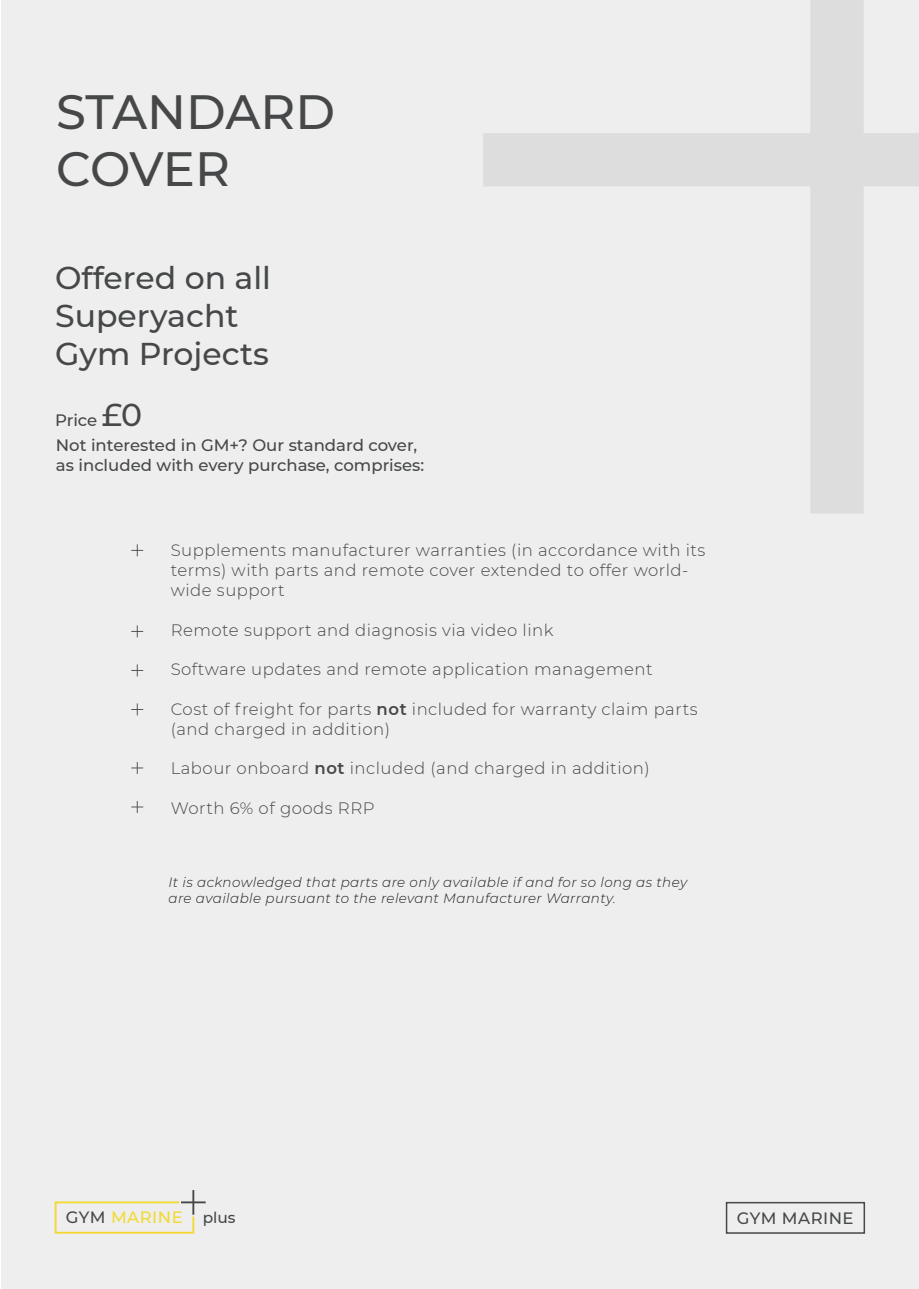
<style>
.page{position:relative;width:919px;height:1289px;background:#fff}
.page>*{position:absolute;margin:0;border:0;box-sizing:border-box;transform-origin:0 0}
.t1{font:500 48px/57.6px "Montserrat";letter-spacing:-.01em;color:#454749}
.t2{font:500 31.5px/37.8px "Montserrat";color:#454749}
.t3{font:300 16.5px/19.8px "Montserrat";letter-spacing:.03em;color:#454749}
.t4{font:500 16.5px/19.8px "Montserrat";color:#454749}
.t5{font:500 16.5px "Montserrat";letter-spacing:.03em;color:#f4d933}
.t6{font:500 16.5px "Montserrat";letter-spacing:.03em;color:#464849}
.t7{font:italic 300 13.5px/16.2px "Montserrat";letter-spacing:.03em;color:#231f20}
.s1{font-size:31.5px}
.s2{font-weight:600}
.s3{color:#454749}
.s4{font-size:15.45px;color:#454749}
.s5{color:#5e6263}
.s6{font-size:15.45px;color:#5e6263}
</style>
<div class="page">
<div style="left:1px;top:0;width:917px;height:1288px;background:#edeeed"></div>
<svg style="left:131px;top:544px;width:12px;height:12px"></svg>
<svg style="left:131px;top:625px;width:12px;height:12px"></svg>
<svg style="left:131px;top:664px;width:12px;height:12px"></svg>
<svg style="left:131px;top:703px;width:12px;height:12px"></svg>
<svg style="left:131px;top:801px;width:12px;height:12px"></svg>
<svg style="left:131px;top:762px;width:12px;height:12px"></svg>
<svg style="left:54px;top:1200px;width:145px;height:34px"></svg>
<hr style="left:192px;top:1189px;width:2px;height:25px;background:#454749">
<hr style="left:181px;top:1201px;width:25px;height:2px;background:#454749">
<svg style="left:483px;top:0;width:435px;height:513px"></svg>
<svg style="left:725px;top:1201px;width:140px;height:33px"></svg>
<h1 class="t1" style="left:56px;top:81px;width:280px">STANDARD<br>COVER</h1>
<h2 class="t2" style="left:55px;top:258px;width:217px">Offered on all<br>Superyacht<br>Gym Projects</h2>
<p class="t4" style="left:55px;top:409px;width:88px">Price <span class="s1">£0</span></p>
<p class="t4" style="left:56px;top:435px;width:370px">Not interested in GM+? Our standard cover, as included with every purchase, comprises:</p>
<p class="t3" style="left:171px;top:540px;width:536px">Supplements manufacturer warranties (in accordance with its terms) with parts and remote cover extended to offer world&shy;wide support</p>
<p class="t3" style="left:171px;top:619px;width:384px">Remote support and diagnosis via video link</p>
<p class="t3" style="left:171px;top:659px;width:483px">Software updates and remote application management</p>
<p class="t3" style="left:171px;top:698px;width:528px">Cost of freight for parts <span class="s2">not</span> included for warranty claim parts (and charged in addition)</p>
<p class="t3" style="left:171px;top:758px;width:480px">Labour onboard <span class="s2">not</span> included (and charged in addition)</p>
<p class="t3" style="left:171px;top:797px;width:205px">Worth 6% of goods RRP</p>
<p class="t7" style="left:168px;top:873px;width:520px">It is acknowledged that parts are only available if and for so long as they are available pursuant to the relevant Manufacturer Warranty.</p>
<p class="t5" style="left:66px;top:1205px;width:171px"><span class="s3">GYM</span> MARINE <span class="s4">plus</span></p>
<p class="t5" style="left:69px;top:1206px;width:171px"><span class="s5">GYM</span> MARINE <span class="s6">plus</span></p>
<p class="t6" style="left:736px;top:1206px;width:118px">GYM MARINE</p>
</div>
